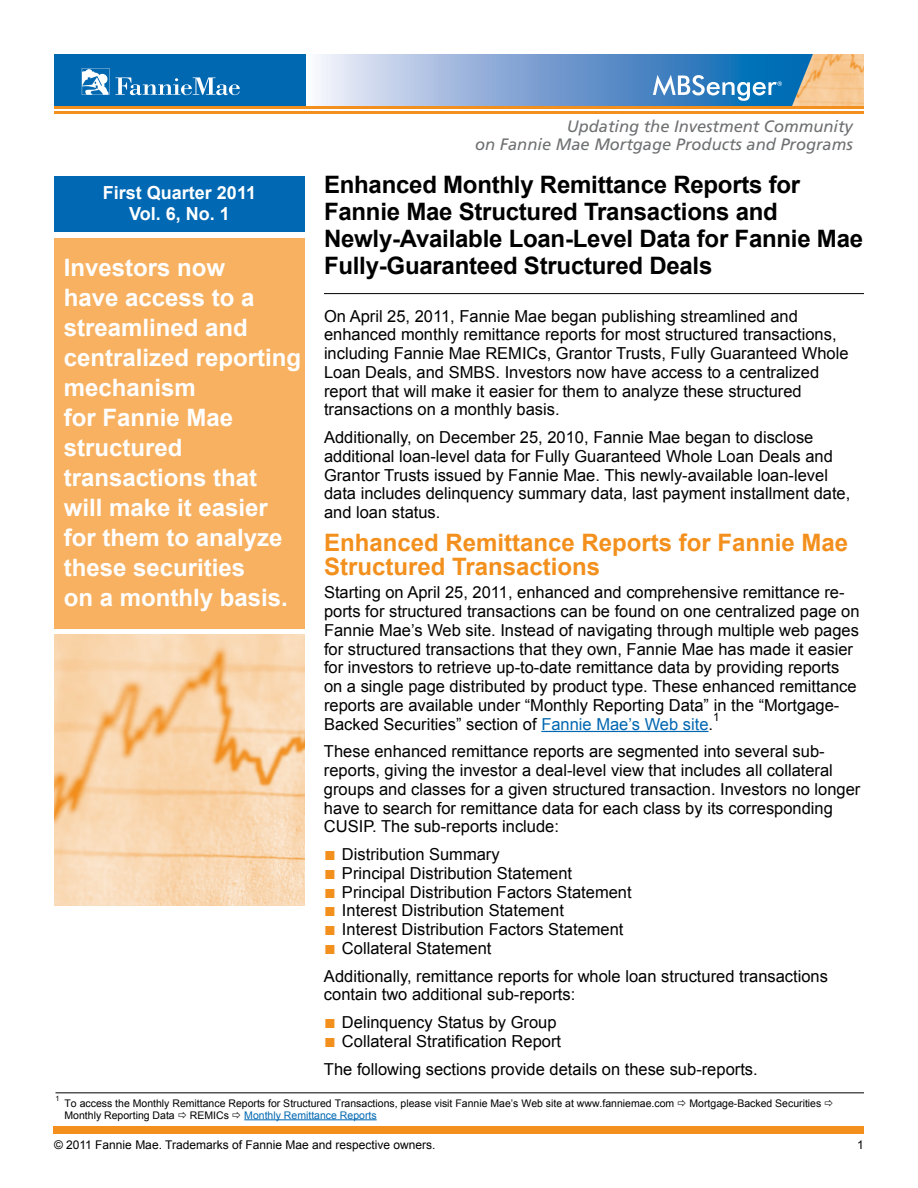
<style>
.page{position:relative;width:918px;height:1188px;background:#fff}
.page>*{position:absolute;margin:0;border:0;box-sizing:border-box;transform-origin:0 0}
.t1{font:700 24px/30px "Arial";color:#fff}
.t2{font:700 24px/27px "Arial";letter-spacing:-.01em;color:#000}
.t3{font:700 24px/24px "Arial";color:#f3901d}
.t4{font:700 18px/21.6px "Arial";color:#fff;text-align:center}
.t5{font:16.5px/18.8px "Arial";color:#000}
.t6{font:italic 16.5px/18px "Frutiger";color:#6e7072;text-align:right}
.t7{font:12px "Arial";color:#000}
.t8{font:11.55px "Arial";color:#000}
.t9{font:10.5px "Arial";color:#000}
.t10{font:10.5px "Arial";color:#0067b1}
.t11{font:7.35px "Arial";color:#000}
.s1{color:#0067b1}
.s2{font-size:19.5px;color:#f3901d}
</style>
<div class="page">
<img style="left:54px;top:635px;width:251px;height:270px">
<div style="left:54px;top:176px;width:251px;height:56px;background:#0168b3"></div>
<div style="left:53px;top:1126px;width:811px;height:8px;background:#f3901d"></div>
<svg style="left:319px;top:54px;width:472px;height:52px;background:#80a7d4"></svg>
<div style="left:54px;top:54px;width:252px;height:54px;background:#0067b1"></div>
<svg style="left:115px;top:77px;width:125px;height:18px"></svg>
<svg style="left:81px;top:68px;width:28px;height:27px"></svg>
<hr style="left:54px;top:111px;width:810px;height:3px;background:#f3901d">
<svg style="left:653px;top:75px;width:129px;height:26px"></svg>
<img style="left:791px;top:54px;width:73px;height:52px">
<hr style="left:54px;top:106px;width:810px;height:2px;background:#f3901d">
<div style="left:54px;top:238px;width:251px;height:391px;background:#f7b161"></div>
<hr style="left:541px;top:731px;width:168px;height:1px;background:#0067b1">
<hr style="left:324px;top:293px;width:540px;height:1px;background:#000">
<hr style="left:56px;top:1092px;width:808px;height:1px;background:#000">
<hr style="left:244px;top:1119px;width:133px;height:1px;background:#0067b1">
<p class="t4" style="left:103px;top:182px;width:155px">First Quarter 2011<br>Vol. 6, No. 1</p>
<h1 class="t1" style="left:64px;top:253px;width:239px">Investors now<br>have access to a streamlined and centralized reporting mechanism<br>for Fannie Mae structured transactions that will make it easier for them to analyze these securities<br>on a monthly basis.</h1>
<p class="t6" style="left:475px;top:117px;width:379px">Updating the Investment Community<br>on Fannie Mae Mortgage Products and Programs</p>
<h1 class="t2" style="left:324px;top:172px;width:541px">Enhanced Monthly Remittance Reports for Fannie Mae Structured Transactions and Newly-Available Loan-Level Data for Fannie Mae Fully-Guaranteed Structured Deals</h1>
<p class="t5" style="left:324px;top:307px;width:526px">On April 25, 2011, Fannie Mae began publishing streamlined and enhanced monthly remittance reports for most structured transactions, including Fannie Mae REMICs, Grantor Trusts, Fully Guaranteed Whole Loan Deals, and SMBS. Investors now have access to a centralized report that will make it easier for them to analyze these structured transactions on a monthly basis.</p>
<p class="t5" style="left:324px;top:428px;width:528px">Additionally, on December 25, 2010, Fannie Mae began to disclose additional loan-level data for Fully Guaranteed Whole Loan Deals and Grantor Trusts issued by Fannie Mae. This newly-available loan-level data includes delinquency summary data, last payment installment date, and loan status.</p>
<h1 class="t3" style="left:324px;top:532px;width:526px">Enhanced Remittance Reports for Fannie Mae<br>Structured Transactions</h1>
<p class="t5" style="left:324px;top:583px;width:537px">Starting on April 25, 2011, enhanced and comprehensive remittance re&shy;ports for structured transactions can be found on one centralized page on Fannie Mae’s Web site. Instead of navigating through multiple web pages for structured transactions that they own, Fannie Mae has made it easier for investors to retrieve up-to-date remittance data by providing reports on a single page distributed by product type. These enhanced remittance reports are available under “Monthly Reporting Data” in the “Mortgage-Backed Securities” section of <span class="s1">Fannie Mae’s Web site</span>.</p>
<p class="t8" style="left:713px;top:710px;width:8px">1</p>
<p class="t5" style="left:324px;top:742px;width:538px">These enhanced remittance reports are segmented into several sub&shy;reports, giving the investor a deal-level view that includes all collateral groups and classes for a given structured transaction. Investors no longer have to search for remittance data for each class by its corresponding CUSIP. The sub-reports include:</p>
<p class="t5" style="left:324px;top:845px;width:177px"><span class="s2">■</span> Distribution Summary</p>
<p class="t5" style="left:324px;top:864px;width:250px"><span class="s2">■</span> Principal Distribution Statement</p>
<p class="t5" style="left:324px;top:883px;width:309px"><span class="s2">■</span> Principal Distribution Factors Statement</p>
<p class="t5" style="left:324px;top:901px;width:241px"><span class="s2">■</span> Interest Distribution Statement</p>
<p class="t5" style="left:324px;top:920px;width:301px"><span class="s2">■</span> Interest Distribution Factors Statement</p>
<p class="t5" style="left:324px;top:934px;width:506px;line-height:27.8px"><span class="s2">■</span> Collateral Statement<br>Additionally, remittance reports for whole loan structured transactions</p>
<p class="t5" style="left:324px;top:985px;width:253px">contain two additional sub-reports:</p>
<p class="t5" style="left:324px;top:1013px;width:234px"><span class="s2">■</span> Delinquency Status by Group</p>
<p class="t5" style="left:324px;top:1027px;width:435px;line-height:27.8px"><span class="s2">■</span> Collateral Stratification Report<br>The following sections provide details on these sub-reports.</p>
<p class="t11" style="left:56px;top:1094px;width:6px">1</p>
<p class="t9" style="left:64px;top:1096px;width:611px">To access the Monthly Remittance Reports for Structured Transactions, please visit Fannie Mae’s Web site at www.fanniemae.com</p>
<p class="t9" style="left:690px;top:1096px;width:133px">Mortgage-Backed Securities</p>
<p class="t9" style="left:64px;top:1108px;width:112px">Monthly Reporting Data</p>
<p class="t9" style="left:190px;top:1108px;width:41px">REMICs</p>
<p class="t10" style="left:244px;top:1108px;width:134px">Monthly Remittance Reports</p>
<p class="t7" style="left:54px;top:1137px;width:383px">© 2011 Fannie Mae. Trademarks of Fannie Mae and respective owners.</p>
<p class="t7" style="left:857px;top:1137px;width:8px">1</p>
</div>
